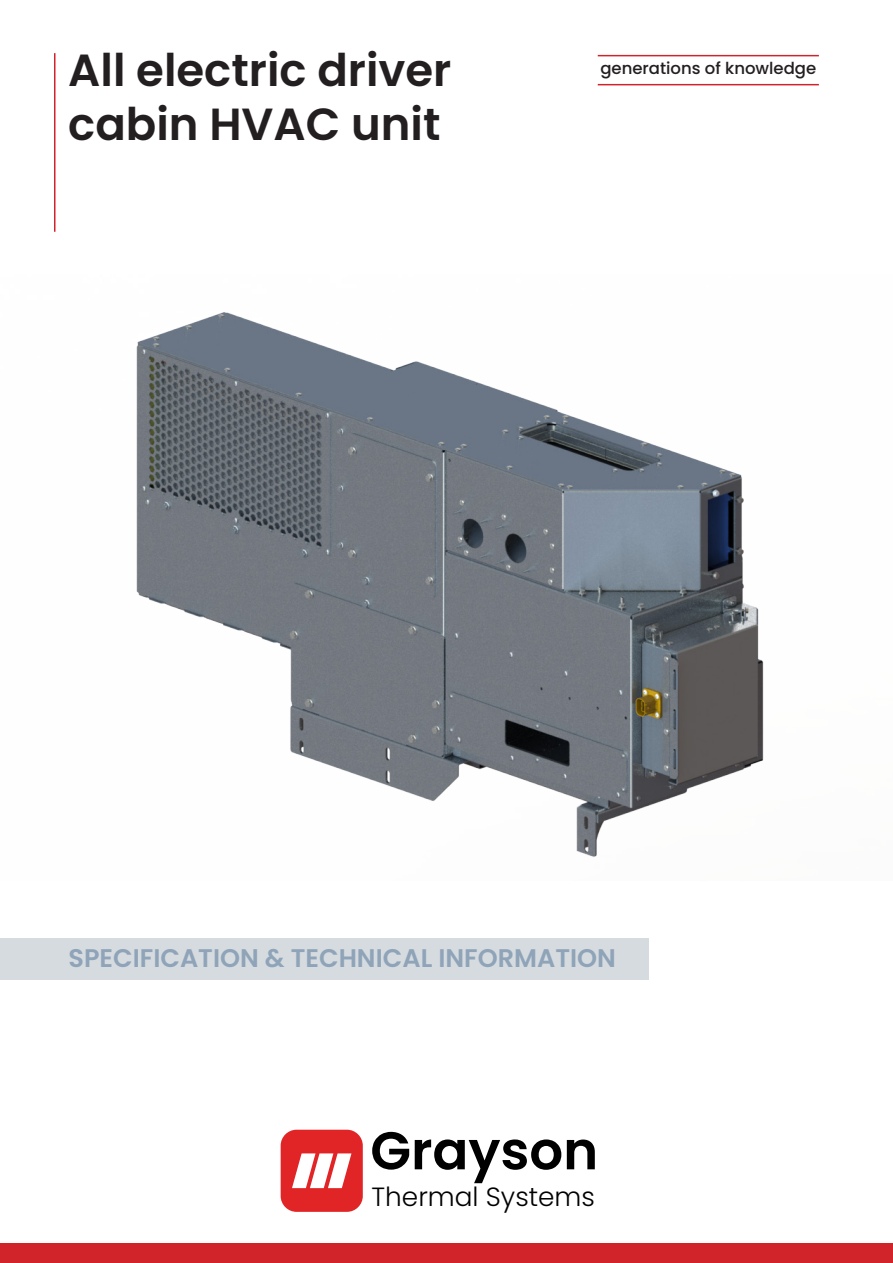
<style>
.page{position:relative;width:893px;height:1263px;background:#fff}
.page>*{position:absolute;margin:0;border:0;box-sizing:border-box;transform-origin:0 0}
.t1{font:600 45px/54px "Poppins";color:#231f20}
.t2{font:300 26.4px "Poppins";color:#000001}
.t3{font:600 25.5px "Poppins";color:#8fa4b8}
.t4{font:500 16.5px "Poppins";color:#231f20}
</style>
<div class="page">
<hr style="left:54px;top:53px;width:1px;height:179px;background:#d1232a">
<div style="left:281px;top:1130px;width:82px;height:82px;background:#e12527;border-radius:16px"></div>
<svg style="left:292px;top:1153px;width:59px;height:35px"></svg>
<svg style="left:372px;top:1132px;width:37px;height:37px"></svg>
<svg style="left:415px;top:1139px;width:146px;height:44px"></svg>
<svg style="left:567px;top:1139px;width:28px;height:30px"></svg>
<div style="left:0;top:1244px;width:893px;height:19px;background:#d1232a"></div>
<div style="left:0;top:938px;width:648px;height:41px;background:#d6dbe0"></div>
<img style="left:136px;top:312px;width:628px;height:545px">
<hr style="left:598px;top:55px;width:221px;height:1px;background:#d1232a">
<hr style="left:598px;top:84px;width:221px;height:1px;background:#d1232a">
<p class="t1" style="left:68px;top:43px;width:385px">All electric driver cabin HVAC unit</p>
<p class="t4" style="left:600px;top:59px;width:217px">generations of knowledge</p>
<p class="t3" style="left:69px;top:943px;width:549px">SPECIFICATION &amp; TECHNICAL INFORMATION</p>
<p class="t2" style="left:372px;top:1182px;width:225px">Thermal Systems</p>
</div>
